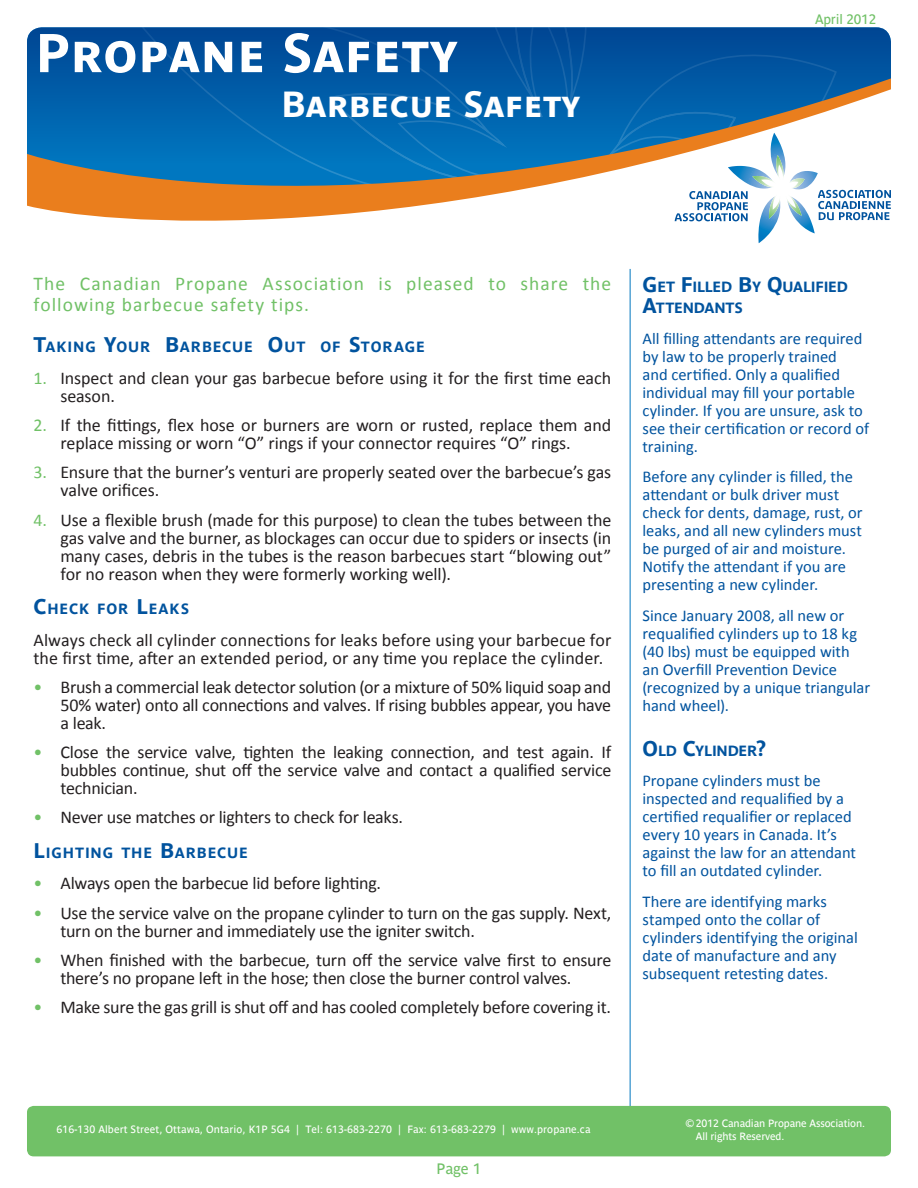
<style>
.page{position:relative;width:918px;height:1188px;background:#fff}
.page>*{position:absolute;margin:0;border:0;box-sizing:border-box;transform-origin:0 0}
.t1{font:700 54px "Parisine Caps";letter-spacing:.01em;color:#fff}
.t2{font:700 36px "Parisine Caps";letter-spacing:.01em;color:#fff}
.t3{font:19.5px/21px "Calibri";letter-spacing:.055em;color:#71c167}
.Bullet_List_-_bullet{font:18px/18px "Calibri";letter-spacing:-.01em;color:#231f20}
.Bullet_List_-_number{font:16.5px/18px "Calibri";color:#01539e}
.t4{font:15px "Parisine";color:#71c167}
.Bullet_List_-_number-2{font:700 14.7px "Parisine";letter-spacing:.05em;color:#01539e}
.Bullet_List_-_number-3{font:700 14.7px/21px "Parisine";letter-spacing:-.015em;color:#01539e}
.t5{font:13.5px "Parisine";letter-spacing:-.01em;color:#71c167}
.t6{font:10.5px "Parisine";letter-spacing:.01em;color:#fff}
.t7{font:10.5px/12.6px "Parisine";letter-spacing:-.01em;color:#fff}
.s1{font-size:21px}
.s2{color:#71c167}
</style>
<div class="page">
<hr style="left:630px;top:269px;width:1px;height:850px;background:#0077c0">
<svg style="left:27px;top:27px;width:864px;height:51px;fill:#004f9b"></svg>
<svg style="left:27px;top:78px;width:864px;height:143px"></svg>
<svg style="left:603px;top:111px;width:288px;height:132px"></svg>
<div style="left:27px;top:1106px;width:864px;height:50px;background:#71c167;border-radius:7px"></div>
<p class="t1" style="left:36px;top:22px;width:424px">Propane Safety</p>
<p class="t2" style="left:281px;top:84px;width:300px">Barbecue Safety</p>
<p class="t5" style="left:815px;top:12px;width:63px">April 2012</p>
<p class="t3" style="left:33px;top:273px;width:579px">The Canadian Propane Association is pleased to share the following barbecue safety tips.</p>
<p class="Bullet_List_-_number-2" style="left:33px;top:339px;width:393px"><span class="s1">T</span>AKING <span class="s1">Y</span>OUR <span class="s1">B</span>ARBECUE <span class="s1">O</span>UT OF <span class="s1">S</span>TORAGE</p>
<p class="Bullet_List_-_bullet" style="left:60px;top:369px;width:552px;text-indent:-27px"><span class="s2">1.</span> Inspect and clean your gas barbecue before using it for the first time each season.</p>
<p class="Bullet_List_-_bullet" style="left:60px;top:416px;width:552px;text-indent:-27px"><span class="s2">2.</span> If the fittings, flex hose or burners are worn or rusted, replace them and replace missing or worn “O” rings if your connector requires “O” rings.</p>
<p class="Bullet_List_-_bullet" style="left:60px;top:463px;width:552px;text-indent:-27px"><span class="s2">3.</span> Ensure that the burner’s venturi are properly seated over the barbecue’s gas valve orifices.</p>
<p class="Bullet_List_-_bullet" style="left:60px;top:511px;width:552px;text-align:justify;text-indent:-27px"><span class="s2">4.</span> Use a flexible brush (made for this purpose) to clean the tubes between the gas valve and the burner, as blockages can occur due to spiders or insects (in many cases, debris in the tubes is the reason barbecues start “blowing out” for no reason when they were formerly working well).</p>
<p class="Bullet_List_-_number-2" style="left:33px;top:600px;width:157px"><span class="s1">C</span>HECK FOR <span class="s1">L</span>EAKS</p>
<p class="Bullet_List_-_bullet" style="left:33px;top:631px;width:579px">Always check all cylinder connections for leaks before using your barbecue for the first time, after an extended period, or any time you replace the cylinder.</p>
<p class="Bullet_List_-_bullet" style="left:60px;top:678px;width:552px;text-align:justify;text-indent:-27px"><span class="s2">•</span> Brush a commercial leak detector solution (or a mixture of 50% liquid soap and 50% water) onto all connections and valves. If rising bubbles appear, you have a leak.</p>
<p class="Bullet_List_-_bullet" style="left:60px;top:743px;width:552px;text-align:justify;text-indent:-27px"><span class="s2">•</span> Close the service valve, tighten the leaking connection, and test again. If bubbles continue, shut off the service valve and contact a qualified service technician.</p>
<p class="Bullet_List_-_bullet" style="left:33px;top:808px;width:371px"><span class="s2">•</span> Never use matches or lighters to check for leaks.</p>
<p class="Bullet_List_-_number-2" style="left:33px;top:844px;width:216px"><span class="s1">L</span>IGHTING THE <span class="s1">B</span>ARBECUE</p>
<p class="Bullet_List_-_bullet" style="left:33px;top:874px;width:349px"><span class="s2">•</span> Always open the barbecue lid before lighting.</p>
<p class="Bullet_List_-_bullet" style="left:60px;top:904px;width:552px;text-indent:-27px"><span class="s2">•</span> Use the service valve on the propane cylinder to turn on the gas supply. Next, turn on the burner and immediately use the igniter switch.</p>
<p class="Bullet_List_-_bullet" style="left:60px;top:951px;width:552px;text-indent:-27px"><span class="s2">•</span> When finished with the barbecue, turn off the service valve first to ensure there’s no propane left in the hose; then close the burner control valves.</p>
<p class="Bullet_List_-_bullet" style="left:33px;top:998px;width:579px"><span class="s2">•</span> Make sure the gas grill is shut off and has cooled completely before covering it.</p>
<p class="Bullet_List_-_number-3" style="left:643px;top:277px;width:207px"><span class="s1">G</span>ET <span class="s1">F</span>ILLED <span class="s1">B</span>Y <span class="s1">Q</span>UALIFIED<br><span class="s1">A</span>TTENDANTS</p>
<p class="Bullet_List_-_number" style="left:643px;top:329px;width:228px">All filling attendants are required by law to be properly trained<br>and certified. Only a qualified individual may fill your portable cylinder. If you are unsure, ask to see their certification or record of training.</p>
<p class="Bullet_List_-_number" style="left:643px;top:468px;width:222px">Before any cylinder is filled, the attendant or bulk driver must check for dents, damage, rust, or leaks, and all new cylinders must be purged of air and moisture.<br>Notify the attendant if you are presenting a new cylinder.</p>
<p class="Bullet_List_-_number" style="left:643px;top:606px;width:229px">Since January 2008, all new or requalified cylinders up to 18 kg (40 lbs) must be equipped with an Overfill Prevention Device (recognized by a unique triangular hand wheel).</p>
<p class="Bullet_List_-_number-3" style="left:643px;top:740px;width:125px"><span class="s1">O</span>LD <span class="s1">C</span>YLINDER<span class="s1">?</span></p>
<p class="Bullet_List_-_number" style="left:643px;top:772px;width:215px">Propane cylinders must be inspected and requalified by a certified requalifier or replaced every 10 years in Canada. It’s against the law for an attendant to fill an outdated cylinder.</p>
<p class="Bullet_List_-_number" style="left:643px;top:892px;width:217px">There are identifying marks stamped onto the collar of cylinders identifying the original date of manufacture and any subsequent retesting dates.</p>
<p class="t6" style="left:56px;top:1124px;width:536px">616-130 Albert Street, Ottawa, Ontario, K1P 5G4 | Tel: 613-683-2270 | Fax: 613-683-2279 | www.propane.ca</p>
<p class="t4" style="left:437px;top:1160px;width:46px">Page 1</p>
<p class="t7" style="left:696px;top:1117px;width:171px;text-indent:-10px">© 2012 Canadian Propane Association.<br>All rights Reserved.</p>
</div>
